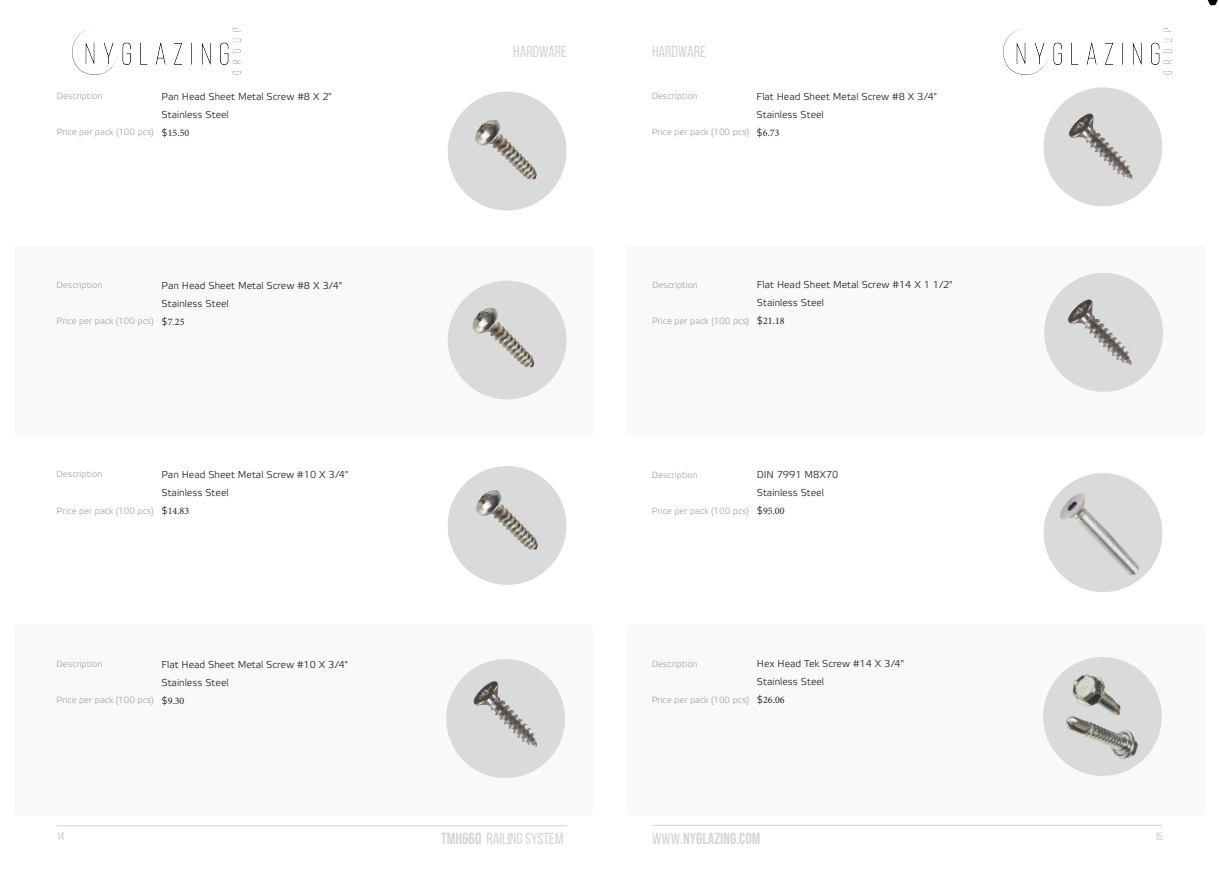
<style>
.page{position:relative;width:1219px;height:871px;background:#fff}
.page>*{position:absolute;margin:0;border:0;box-sizing:border-box;transform-origin:0 0}
.Абзац_24{font:16px "Bebas Neue";color:#d4d4d4}
.t1{font:16px "Bebas Neue";color:#d4d4d4}
.t2{font:11px "Bebas Neue";color:#b0b1b5}
.Абзац_24-2{font:10px/18px "Etelka Light Pro";color:#231f20}
.Абзац_24-3{font:9px "Etelka Light Pro";color:#a1a5a4}
.s1{font-family:"Minion Pro"}
.s2{font-style:inherit}
</style>
<div class="page">
<hr style="left:652px;top:824px;width:510px;height:1px;background:#d4d4d4">
<hr style="left:57px;top:825px;width:510px;height:1px;background:#d4d4d4">
<div style="left:14px;top:246px;width:578px;height:189px;background:#f9f9f9"></div>
<div style="left:14px;top:624px;width:578px;height:190px;background:#f9f9f9"></div>
<div style="left:626px;top:246px;width:579px;height:189px;background:#f9f9f9"></div>
<div style="left:626px;top:624px;width:579px;height:190px;background:#f9f9f9"></div>
<svg style="left:1208px;top:0;width:10px;height:5px"></svg>
<div style="left:448px;top:92px;width:118px;height:118px;background:#d9dada;border-radius:50%"></div>
<img style="left:463px;top:107px;width:91px;height:90px">
<div style="left:448px;top:280px;width:118px;height:119px;background:#d9dada;border-radius:50%"></div>
<div style="left:448px;top:466px;width:118px;height:118px;background:#d9dada;border-radius:50%"></div>
<img style="left:446px;top:659px;width:119px;height:118px">
<img style="left:1044px;top:473px;width:118px;height:119px;border-radius:59px">
<img style="left:1043px;top:87px;width:120px;height:120px">
<img style="left:1044px;top:273px;width:119px;height:119px">
<img style="left:1043px;top:657px;width:119px;height:119px">
<img style="left:460px;top:294px;width:91px;height:91px">
<img style="left:476px;top:487px;width:78px;height:80px">
<img style="left:1004px;top:29px;width:167px;height:45px">
<img style="left:73px;top:29px;width:167px;height:45px">
<p class="Абзац_24-3" style="left:57px;top:91px;width:47px">Description</p>
<p class="Абзац_24-3" style="left:57px;top:127px;width:99px">Price per pack (100 pcs)</p>
<p class="Абзац_24-2" style="left:162px;top:88px;width:172px">Pan Head Sheet Metal Screw #8 X 2"<br>Stainless Steel<br>$<span class="s1">15.50</span></p>
<p class="Абзац_24-3" style="left:57px;top:280px;width:47px">Description</p>
<p class="Абзац_24-3" style="left:57px;top:316px;width:99px">Price per pack (100 pcs)</p>
<p class="Абзац_24-2" style="left:162px;top:277px;width:182px">Pan Head Sheet Metal Screw #8 X 3/4"<br>Stainless Steel<br>$<span class="s1">7.25</span></p>
<p class="Абзац_24-3" style="left:57px;top:469px;width:47px">Description</p>
<p class="Абзац_24-3" style="left:57px;top:505px;width:99px">Price per pack (100 pcs)</p>
<p class="Абзац_24-2" style="left:161px;top:466px;width:188px">Pan Head Sheet Metal Screw #10 X 3/4"<br>Stainless Steel<br>$<span class="s1">14.83</span></p>
<p class="Абзац_24-3" style="left:57px;top:658px;width:47px">Description</p>
<p class="Абзац_24-3" style="left:57px;top:694px;width:99px">Price per pack (100 pcs)</p>
<p class="Абзац_24-2" style="left:161px;top:655px;width:188px">Flat Head Sheet Metal Screw #10 X 3/4"<br>Stainless Steel<br>$<span class="s1">9.30</span></p>
<p class="Абзац_24" style="left:513px;top:43px;width:55px">HARDWARE</p>
<p class="Абзац_24" style="left:652px;top:43px;width:55px">HARDWARE</p>
<p class="Абзац_24-3" style="left:652px;top:91px;width:47px">Description</p>
<p class="Абзац_24-3" style="left:652px;top:127px;width:99px">Price per pack (100 pcs)</p>
<p class="Абзац_24-2" style="left:757px;top:88px;width:182px">Flat Head Sheet Metal Screw #8 X 3/4"<br>Stainless Steel<br>$<span class="s1">6.73</span></p>
<p class="Абзац_24-3" style="left:652px;top:279px;width:47px">Description</p>
<p class="Абзац_24-3" style="left:652px;top:315px;width:99px">Price per pack (100 pcs)</p>
<p class="Абзац_24-2" style="left:757px;top:276px;width:197px">Flat Head Sheet Metal Screw #14 X 1 1/2"<br>Stainless Steel<br>$<span class="s1">21.18</span></p>
<p class="Абзац_24-3" style="left:652px;top:469px;width:47px">Description</p>
<p class="Абзац_24-3" style="left:652px;top:505px;width:99px">Price per pack (100 pcs)</p>
<p class="Абзац_24-2" style="left:757px;top:466px;width:83px">DIN 7991 M8X70<br>Stainless Steel $<span class="s1">95.00</span></p>
<p class="Абзац_24-3" style="left:652px;top:658px;width:47px">Description</p>
<p class="Абзац_24-3" style="left:652px;top:694px;width:99px">Price per pack (100 pcs)</p>
<p class="Абзац_24-2" style="left:757px;top:655px;width:148px">Hex Head Tek Screw #14 X 3/4"<br>Stainless Steel<br>$<span class="s1">26.06</span></p>
<h1 class="Абзац_24" style="left:441px;top:829px;width:124px"><span class="s2">TMH660</span> RAILING SYSTEM</h1>
<h1 class="t1" style="left:652px;top:829px;width:110px"><span class="s2">WWW</span>.NYGLAZING.COM</h1>
<p class="t2" style="left:57px;top:830px;width:9px">14</p>
<p class="t2" style="left:1155px;top:830px;width:9px">15</p>
</div>
